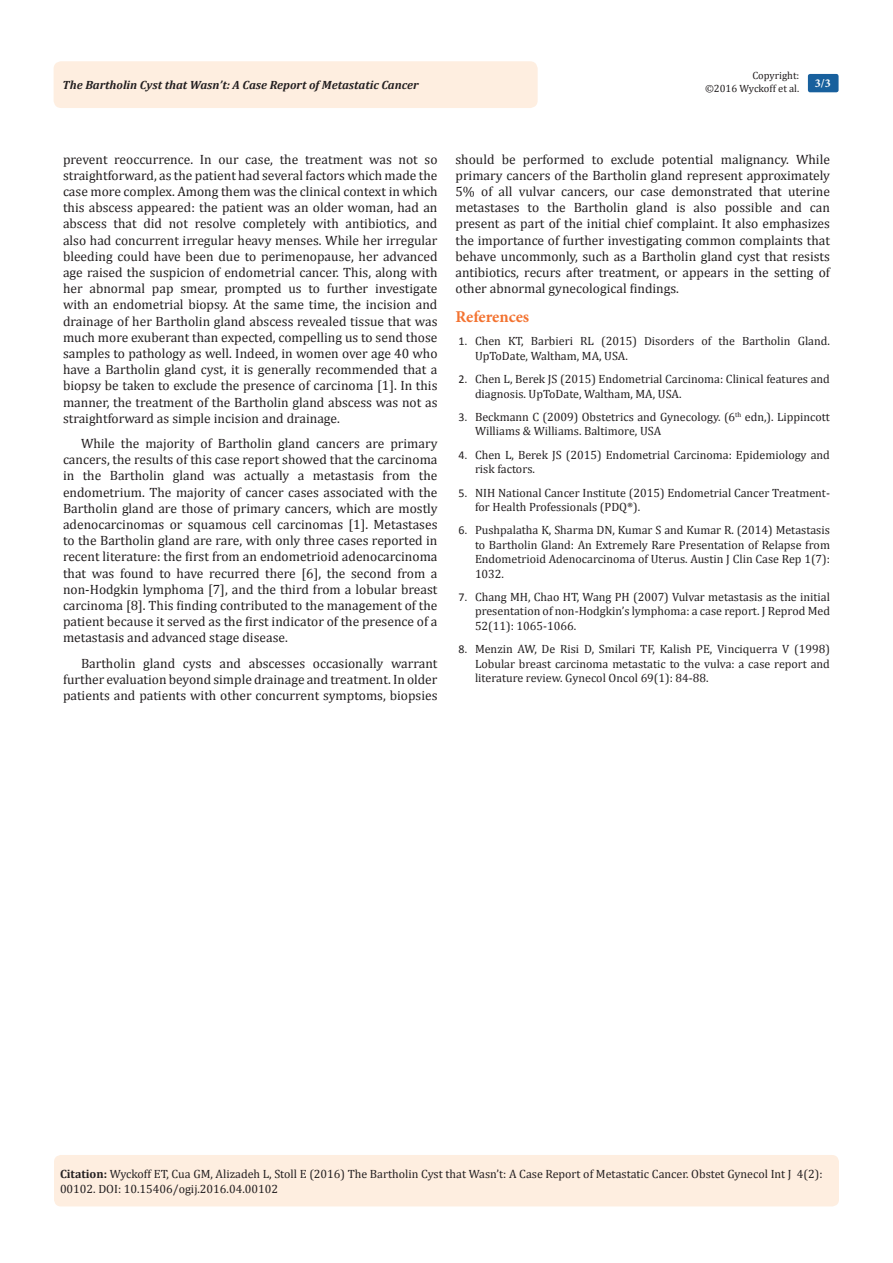
<style>
.page{position:relative;width:893px;height:1263px;background:#fff}
.page>*{position:absolute;margin:0;border:0;box-sizing:border-box;transform-origin:0 0}
.t1{font:700 16.5px "Minion Pro";letter-spacing:-.005em;color:#f37331}
.t2{font:13.5px/16.2px "Cambria";color:#231f20;text-align:justify}
.Citation{font:12px/14.4px "Cambria";color:#231f20}
.t3{font:italic 700 12px "Cambria";color:#231f20}
.t4{font:700 12px "Minion Pro";color:#fff}
.t5{font:10.5px/12.6px "Cambria";color:#231f20;text-align:right}
.s1{font-family:"Calibri"}
.s2{font-weight:700}
</style>
<div class="page">
<div style="left:54px;top:61px;width:484px;height:47px;background:#feeee0;border-radius:8px"></div>
<div style="left:808px;top:74px;width:31px;height:18px;background:#18609d;border-radius:2px"></div>
<div style="left:54px;top:1155px;width:785px;height:51px;background:#feeee0;border-radius:7px"></div>
<p class="t5" style="left:705px;top:69px;width:96px">Copyright:<br>©2016 Wyckoff et al.</p>
<p class="t3" style="left:63px;top:77px;width:357px">The Bartholin Cyst that Wasn’t: A Case Report of Metastatic Cancer</p>
<p class="t4" style="left:815px;top:75px;width:17px">3/3</p>
<p class="t2" style="left:63px;top:151px;width:376px">prevent reoccurrence. In our case, the treatment was not so straightforward, as the patient had several factors which made the case more complex. Among them was the clinical context in which this abscess appeared: the patient was an older woman, had an abscess that did not resolve completely with antibiotics, and also had concurrent irregular heavy menses. While her irregular bleeding could have been due to perimenopause, her advanced age raised the suspicion of endometrial cancer. This, along with her abnormal pap smear, prompted us to further investigate with an endometrial biopsy. At the same time, the incision and drainage of her Bartholin gland abscess revealed tissue that was much more exuberant than expected, compelling us to send those samples to pathology as well. Indeed, in women over age 40 who have a Bartholin gland cyst, it is generally recommended that a biopsy be taken to exclude the presence of carcinoma [1]. In this manner, the treatment of the Bartholin gland abscess was not as straightforward as simple incision and drainage.</p>
<p class="t2" style="left:63px;top:435px;width:376px;text-indent:18px">While the majority of Bartholin gland cancers are primary cancers, the results of this case report showed that the carcinoma in the Bartholin gland was actually a metastasis from the endometrium. The majority of cancer cases associated with the Bartholin gland are those of primary cancers, which are mostly adenocarcinomas or squamous cell carcinomas [1]. Metastases to the Bartholin gland are rare, with only three cases reported in recent literature: the first from an endometrioid adenocarcinoma that was found to have recurred there [6], the second from a non-Hodgkin lymphoma [7], and the third from a lobular breast carcinoma [8]. This finding contributed to the management of the patient because it served as the first indicator of the presence of a metastasis and advanced stage disease.</p>
<p class="t2" style="left:63px;top:655px;width:376px;text-indent:18px">Bartholin gland cysts and abscesses occasionally warrant further evaluation beyond simple drainage and treatment. In older patients and patients with other concurrent symptoms, biopsies</p>
<p class="t2" style="left:455px;top:151px;width:376px">should be performed to exclude potential malignancy. While primary cancers of the Bartholin gland represent approximately 5% of all vulvar cancers, our case demonstrated that uterine metastases to the Bartholin gland is also possible and can present as part of the initial chief complaint. It also emphasizes the importance of further investigating common complaints that behave uncommonly, such as a Bartholin gland cyst that resists antibiotics, recurs after treatment, or appears in the setting of other abnormal gynecological findings.</p>
<p class="t1" style="left:455px;top:305px;width:75px">References</p>
<p class="Citation" style="left:475px;top:334px;width:356px;text-indent:-16px"><span class="s1">1.</span> Chen KT, Barbieri RL (2015) Disorders of the Bartholin Gland.<br>UpToDate, Waltham, MA, USA.</p>
<p class="Citation" style="left:475px;top:372px;width:356px;text-indent:-16px"><span class="s1">2.</span> Chen L, Berek JS (2015) Endometrial Carcinoma: Clinical features and diagnosis. UpToDate, Waltham, MA, USA.</p>
<p class="Citation" style="left:475px;top:410px;width:356px;text-indent:-16px"><span class="s1">3.</span> Beckmann C (2009) Obstetrics and Gynecology. (6<sup>th</sup> edn,). Lippincott<br>Williams &amp; Williams. Baltimore, USA</p>
<p class="Citation" style="left:475px;top:447px;width:356px;text-indent:-16px"><span class="s1">4.</span> Chen L, Berek JS (2015) Endometrial Carcinoma: Epidemiology and risk factors.</p>
<p class="Citation" style="left:475px;top:485px;width:356px;text-indent:-16px"><span class="s1">5.</span> NIH National Cancer Institute (2015) Endometrial Cancer Treatment&shy;for Health Professionals (PDQ<span class="s1">®</span>).</p>
<p class="Citation" style="left:475px;top:523px;width:356px;text-align:justify;text-indent:-16px"><span class="s1">6.</span> Pushpalatha K, Sharma DN, Kumar S and Kumar R. (2014) Metastasis to Bartholin Gland: An Extremely Rare Presentation of Relapse from Endometrioid Adenocarcinoma of Uterus. Austin J Clin Case Rep 1(7):<br>1032.</p>
<p class="Citation" style="left:475px;top:590px;width:356px;text-align:justify;text-indent:-16px"><span class="s1">7.</span> Chang MH, Chao HT, Wang PH (2007) Vulvar metastasis as the initial presentation of non-Hodgkin’s lymphoma: a case report. J Reprod Med 52(11): 1065-1066.</p>
<p class="Citation" style="left:475px;top:642px;width:356px;text-align:justify;text-indent:-16px"><span class="s1">8.</span> Menzin AW, De Risi D, Smilari TF, Kalish PE, Vinciquerra V (1998)<br>Lobular breast carcinoma metastatic to the vulva: a case report and literature review. Gynecol Oncol 69(1): 84-88.</p>
<p class="Citation" style="left:60px;top:1167px;width:764px"><span class="s2">Citation:</span> Wyckoff ET, Cua GM, Alizadeh L, Stoll E (2016) The Bartholin Cyst that Wasn’t: A Case Report of Metastatic Cancer. Obstet Gynecol Int J 4(2):<br>00102. DOI: 10.15406/ogij.2016.04.00102</p>
</div>
